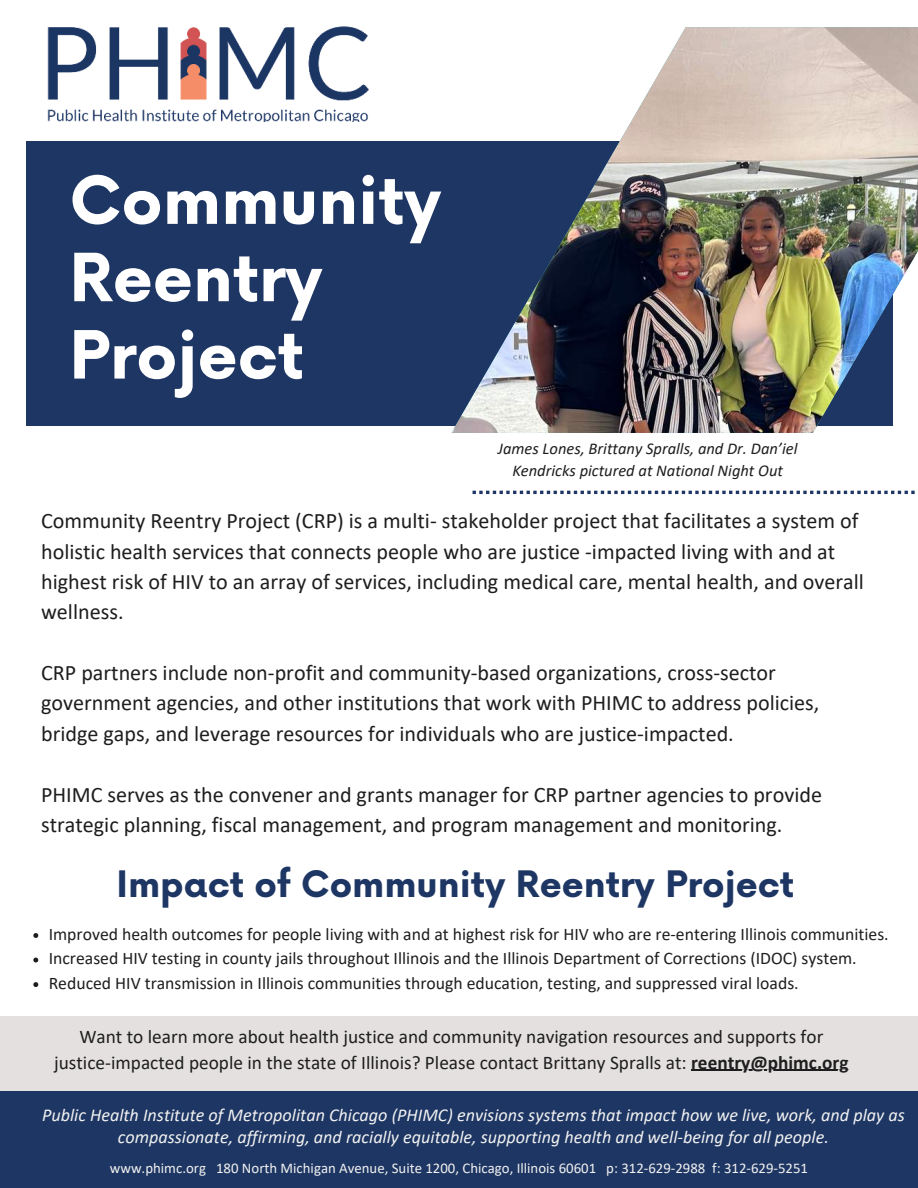
<style>
.page{position:relative;width:918px;height:1188px;background:#fff}
.page>*{position:absolute;margin:0;border:0;box-sizing:border-box;transform-origin:0 0}
.t1{font:700 64.65px/77.4px "Now";color:#fff}
.t2{font:700 35.55px "Now";color:#1e3663}
.t3{font:22.2px/30.3px "Calibri";color:#1e1e1e}
.t4{font:19.35px/26px "Calibri";color:#1e1e1e;text-align:center}
.t5{font:italic 18.15px/21.6px "Calibri";color:#f1f1f1;text-align:center}
.t6{font:17.7px/24.6px "Calibri";color:#1e1e1e}
.t7{font:italic 16.5px/22.5px "Calibri";color:#1e1e1e;text-align:center}
.t8{font:14.85px "Calibri";color:#f1f1f1}
.s1{font-weight:700}
</style>
<div class="page">
<div style="left:0;top:1017px;width:918px;height:79px;background:#e4e0e0"></div>
<div style="left:0;top:1092px;width:918px;height:96px;background:#1e3663"></div>
<svg style="left:473px;top:491px;width:442px;height:3px"></svg>
<div style="left:27px;top:141px;width:866px;height:284px;background:#1e3663"></div>
<img style="left:451px;top:27px;width:467px;height:406px">
<img style="left:47px;top:26px;width:322px;height:96px">
<svg style="left:33px;top:933px;width:5px;height:5px"></svg>
<svg style="left:33px;top:958px;width:5px;height:4px"></svg>
<svg style="left:33px;top:982px;width:5px;height:5px"></svg>
<hr style="left:691px;top:1070px;width:158px;height:1px;background:#1e1e1e">
<h1 class="t1" style="left:70px;top:160px;width:373px">Community<br>Reentry<br>Project</h1>
<p class="t7" style="left:498px;top:436px;width:301px">James Lones, Brittany Spralls, and Dr. Dan’iel<br>Kendricks pictured at National Night Out</p>
<p class="t3" style="left:41px;top:505px;width:824px">Community Reentry Project (CRP) is a multi‐ stakeholder project that facilitates a system of holistic health services that connects people who are justice -impacted living with and at highest risk of HIV to an array of services, including medical care, mental health, and overall wellness.</p>
<p class="t3" style="left:41px;top:657px;width:780px">CRP partners include non-profit and community-based organizations, cross-sector government agencies, and other institutions that work with PHIMC to address policies, bridge gaps, and leverage resources for individuals who are justice-impacted.</p>
<p class="t3" style="left:41px;top:779px;width:782px">PHIMC serves as the convener and grants manager for CRP partner agencies to provide strategic planning, fiscal management, and program management and monitoring.</p>
<h2 class="t2" style="left:117px;top:858px;width:679px">Impact of Community Reentry Project</h2>
<p class="t6" style="left:49px;top:921px;width:842px">Improved health outcomes for people living with and at highest risk for HIV who are re‐entering Illinois communities.<br>Increased HIV testing in county jails throughout Illinois and the Illinois Department of Corrections (IDOC) system.<br>Reduced HIV transmission in Illinois communities through education, testing, and suppressed viral loads.</p>
<p class="t4" style="left:54px;top:1023px;width:796px">Want to learn more about health justice and community navigation resources and supports for justice-impacted people in the state of Illinois? Please contact Brittany Spralls at: <span class="s1">reentry@phimc.org</span></p>
<p class="t5" style="left:42px;top:1104px;width:864px">Public Health Institute of Metropolitan Chicago (PHIMC) envisions systems that impact how we live, work, and play as compassionate, affirming, and racially equitable, supporting health and well‐being for all people.</p>
<p class="t8" style="left:110px;top:1158px;width:700px">www.phimc.org 180 North Michigan Avenue, Suite 1200, Chicago, Illinois 60601 p: 312-629-2988 f: 312-629-5251</p>
</div>
